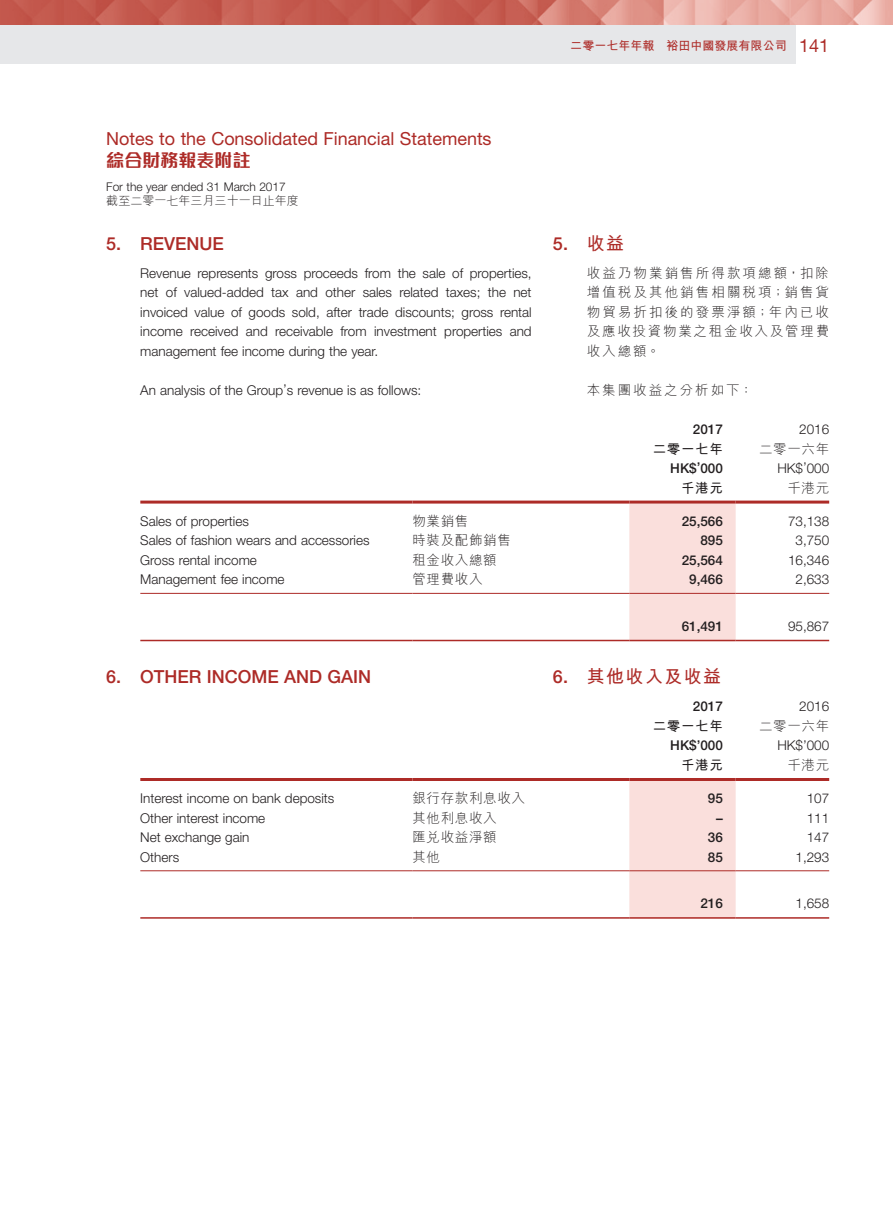
<style>
.page{position:relative;width:893px;height:1212px;background:#fff}
.page>*{position:absolute;margin:0;border:0;box-sizing:border-box;transform-origin:0 0}
.t1{font:18px "Helvetica Neue LT Std";color:#ad2b27}
.Heading_1{font:500 18px "Helvetica Neue LT Std";color:#ad2b27}
.C_Heading_1{font:700 18px "M Hei HK";letter-spacing:.08em;color:#ad2b27}
.t2{font:700 18px "M Finance HK";letter-spacing:.005em;color:#ad2b27}
.C_Heading_1-2{font:500 18px "Helvetica Neue LT Std";color:#ad2b27}
.Body_Text{font:300 13.5px/19.5px "Helvetica Neue LT Std";color:#231f20;text-align:justify}
.C_Body_Text{font:300 13.5px/19.5px "M Hei HK";letter-spacing:.15em;color:#231f20;text-align:justify}
.Body_Text-2{font:300 13.5px "M Hei HK";letter-spacing:.05em;color:#231f20}
.Body_Text-3{font:500 13.5px "Helvetica Neue LT Std";color:#231f20}
.Body_Text-4{font:700 13.5px "M Hei HK";letter-spacing:.05em;color:#231f20}
.t3{font:300 12px "Helvetica Neue LT Std";letter-spacing:-.005em;color:#231f20}
.t4{font:700 12px "M Hei HK";letter-spacing:.005em;color:#ad2b27}
.t5{font:300 12px "M Hei HK";letter-spacing:.005em;color:#231f20}
.s1{font-family:"Helvetica Neue LT Std";font-weight:400;font-size:18px}
.s2{font-family:"M Hei HK";font-weight:700}
.s3{font-family:"Helvetica Neue LT Std";font-weight:500}
</style>
<div class="page">
<div style="left:0;top:0;width:795px;height:64px;background:#e6e7e9"></div>
<img style="left:0;top:0;width:893px;height:25px">
<div style="left:629px;top:504px;width:107px;height:136px;background:#fadfdc"></div>
<hr style="left:140px;top:501px;width:272px;height:3px;background:#ad2b27">
<hr style="left:412px;top:501px;width:217px;height:3px;background:#ad2b27">
<hr style="left:629px;top:501px;width:107px;height:3px;background:#ad2b27">
<hr style="left:736px;top:501px;width:93px;height:3px;background:#ad2b27">
<hr style="left:140px;top:593px;width:272px;height:1px;background:#ad2b27">
<hr style="left:412px;top:593px;width:217px;height:1px;background:#ad2b27">
<hr style="left:629px;top:593px;width:107px;height:1px;background:#ad2b27">
<hr style="left:736px;top:593px;width:93px;height:1px;background:#ad2b27">
<hr style="left:140px;top:640px;width:272px;height:1px;background:#ad2b27">
<hr style="left:412px;top:640px;width:217px;height:1px;background:#ad2b27">
<hr style="left:629px;top:640px;width:107px;height:1px;background:#ad2b27">
<hr style="left:736px;top:640px;width:93px;height:1px;background:#ad2b27">
<div style="left:629px;top:781px;width:107px;height:136px;background:#fadfdc"></div>
<hr style="left:140px;top:778px;width:272px;height:3px;background:#ad2b27">
<hr style="left:412px;top:778px;width:217px;height:3px;background:#ad2b27">
<hr style="left:629px;top:778px;width:107px;height:3px;background:#ad2b27">
<hr style="left:736px;top:778px;width:93px;height:3px;background:#ad2b27">
<hr style="left:140px;top:870px;width:272px;height:1px;background:#ad2b27">
<hr style="left:412px;top:870px;width:217px;height:1px;background:#ad2b27">
<hr style="left:629px;top:870px;width:107px;height:1px;background:#ad2b27">
<hr style="left:736px;top:870px;width:93px;height:1px;background:#ad2b27">
<hr style="left:140px;top:917px;width:272px;height:2px;background:#ad2b27">
<hr style="left:412px;top:917px;width:217px;height:2px;background:#ad2b27">
<hr style="left:629px;top:917px;width:107px;height:2px;background:#ad2b27">
<hr style="left:736px;top:917px;width:93px;height:2px;background:#ad2b27">
<p class="t4" style="left:570px;top:37px;width:260px">二零一七年年報 裕田中國發展有限公司 <span class="s1">141</span></p>
<h1 class="t1" style="left:106px;top:128px;width:387px">Notes to the Consolidated Financial Statements</h1>
<h1 class="t2" style="left:106px;top:151px;width:146px">綜合財務報表附註</h1>
<p class="t3" style="left:106px;top:179px;width:181px">For the year ended 31 March 2017</p>
<p class="t5" style="left:106px;top:195px;width:194px">截至二零一七年三月三十一日止年度</p>
<p class="Heading_1" style="left:106px;top:233px;width:119px">5. REVENUE</p>
<p class="Body_Text" style="left:140px;top:263px;width:393px">Revenue represents gross proceeds from the sale of properties, net of valued-added tax and other sales related taxes; the net invoiced value of goods sold, after trade discounts; gross rental income received and receivable from investment properties and management fee income during the year.</p>
<p class="Body_Text" style="left:140px;top:380px;width:283px">An analysis of the Group’s revenue is as follows:</p>
<p class="C_Heading_1-2" style="left:553px;top:233px;width:73px">5. <span class="s2">收益</span></p>
<p class="C_Body_Text" style="left:587px;top:263px;width:244px">收益乃物業銷售所得款項總額，扣除增值稅及其他銷售相關稅項；銷售貨物貿易折扣後的發票淨額；年內已收及應收投資物業之租金收入及管理費收入總額。</p>
<p class="C_Body_Text" style="left:587px;top:380px;width:168px">本集團收益之分析如下：</p>
<p class="Body_Text-3" style="left:693px;top:421px;width:31px">2017</p>
<p class="Body_Text" style="left:799px;top:419px;width:31px">2016</p>
<p class="Body_Text-4" style="left:653px;top:439px;width:72px">二零一七年</p>
<p class="Body_Text-2" style="left:759px;top:442px;width:72px">二零一六年</p>
<p class="Body_Text-3" style="left:670px;top:460px;width:54px">HK$’000</p>
<p class="Body_Text" style="left:777px;top:458px;width:53px">HK$’000</p>
<p class="Body_Text-4" style="left:681px;top:478px;width:43px">千港元</p>
<p class="Body_Text-2" style="left:787px;top:481px;width:43px">千港元</p>
<p class="Body_Text" style="left:140px;top:511px;width:110px">Sales of properties</p>
<p class="Body_Text-2" style="left:412px;top:514px;width:57px">物業銷售</p>
<p class="Body_Text-3" style="left:682px;top:513px;width:43px">25,566</p>
<p class="Body_Text" style="left:788px;top:511px;width:43px">73,138</p>
<p class="Body_Text" style="left:140px;top:530px;width:231px">Sales of fashion wears and accessories</p>
<p class="Body_Text-2" style="left:412px;top:533px;width:100px">時裝及配飾銷售</p>
<p class="Body_Text-3" style="left:700px;top:532px;width:24px">895</p>
<p class="Body_Text" style="left:795px;top:530px;width:35px">3,750</p>
<p class="Body_Text" style="left:140px;top:550px;width:118px">Gross rental income</p>
<p class="Body_Text-2" style="left:412px;top:553px;width:86px">租金收入總額</p>
<p class="Body_Text-3" style="left:682px;top:552px;width:43px">25,564</p>
<p class="Body_Text" style="left:788px;top:550px;width:43px">16,346</p>
<p class="Body_Text" style="left:140px;top:569px;width:146px">Management fee income</p>
<p class="Body_Text-2" style="left:412px;top:572px;width:72px">管理費收入</p>
<p class="Body_Text-3" style="left:689px;top:571px;width:35px">9,466</p>
<p class="Body_Text" style="left:795px;top:569px;width:35px">2,633</p>
<p class="Body_Text-3" style="left:682px;top:618px;width:43px">61,491</p>
<p class="Body_Text" style="left:788px;top:616px;width:43px">95,867</p>
<p class="Heading_1" style="left:106px;top:666px;width:266px">6. OTHER INCOME AND GAIN</p>
<p class="Body_Text-3" style="left:693px;top:698px;width:31px">2017</p>
<p class="Body_Text" style="left:799px;top:696px;width:31px">2016</p>
<p class="Body_Text-4" style="left:653px;top:716px;width:72px">二零一七年</p>
<p class="Body_Text-2" style="left:759px;top:719px;width:72px">二零一六年</p>
<p class="Body_Text-3" style="left:670px;top:737px;width:54px">HK$’000</p>
<p class="Body_Text" style="left:777px;top:735px;width:53px">HK$’000</p>
<p class="Body_Text-4" style="left:681px;top:755px;width:43px">千港元</p>
<p class="Body_Text-2" style="left:787px;top:758px;width:43px">千港元</p>
<p class="Body_Text" style="left:140px;top:788px;width:195px">Interest income on bank deposits</p>
<p class="Body_Text-2" style="left:412px;top:791px;width:114px">銀行存款利息收入</p>
<p class="Body_Text-3" style="left:708px;top:790px;width:16px">95</p>
<p class="Body_Text" style="left:807px;top:788px;width:24px">107</p>
<p class="Body_Text" style="left:140px;top:808px;width:126px">Other interest income</p>
<p class="Body_Text-2" style="left:412px;top:811px;width:86px">其他利息收入</p>
<p class="Body_Text-3" style="left:716px;top:810px;width:8px">–</p>
<p class="Body_Text" style="left:807px;top:808px;width:24px">111</p>
<p class="Body_Text" style="left:140px;top:827px;width:111px">Net exchange gain</p>
<p class="Body_Text-2" style="left:412px;top:830px;width:86px">匯兌收益淨額</p>
<p class="Body_Text-3" style="left:708px;top:829px;width:16px">36</p>
<p class="Body_Text" style="left:807px;top:827px;width:24px">147</p>
<p class="Body_Text" style="left:140px;top:847px;width:40px">Others</p>
<p class="Body_Text-2" style="left:412px;top:850px;width:29px">其他</p>
<p class="Body_Text-3" style="left:708px;top:849px;width:16px">85</p>
<p class="Body_Text" style="left:795px;top:847px;width:35px">1,293</p>
<p class="Body_Text-3" style="left:700px;top:895px;width:24px">216</p>
<p class="Body_Text" style="left:795px;top:893px;width:35px">1,658</p>
<p class="C_Heading_1" style="left:553px;top:663px;width:170px"><span class="s3">6.</span> 其他收入及收益</p>
</div>
